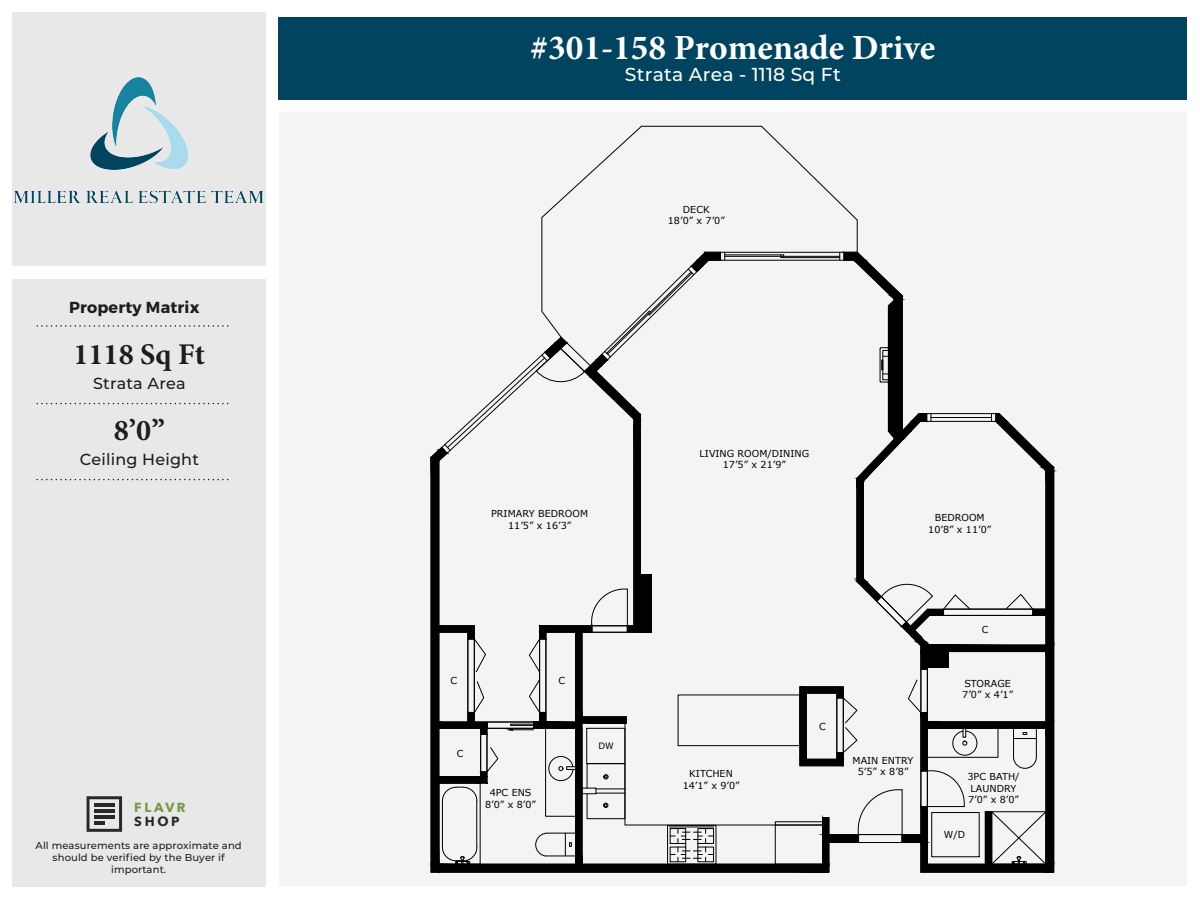
<style>
.page{position:relative;width:1200px;height:900px;background:#fff}
.page>*{position:absolute;margin:0;border:0;box-sizing:border-box;transform-origin:0 0}
.t1{font:700 35.32px "Minion Pro";color:#fff}
.t2{font:700 30.12px "Minion Pro";color:#1d1d1b}
.t3{font:500 18.76px "Montserrat";letter-spacing:.01em;color:#fff}
.t4{font:500 16px "Montserrat";letter-spacing:.01em;color:#1d1d1b}
.t5{font:700 16px "Montserrat";letter-spacing:.01em;color:#1d1d1b}
.t6{font:700 13.16px "Avenir Next";letter-spacing:.195em;color:#749843}
.t7{font:700 13.16px "Avenir Next";color:#282827}
.t8{font:500 10px/12px "Montserrat";letter-spacing:.01em;color:#1d1d1b;text-align:center}
.t9{font:9.6px/11.5px "Verdana";color:#000;text-align:center}
.t10{font:8.8px "Verdana";color:#000}
</style>
<div class="page">
<div style="left:279px;top:112px;width:908px;height:774px;background:#f4f4f4"></div>
<div style="left:12px;top:12px;width:254px;height:875px;background:#e8e8e8"></div>
<div style="left:12px;top:266px;width:267px;height:13px;background:#fff"></div>
<svg style="left:87px;top:796px;width:35px;height:36px"></svg>
<div style="left:279px;top:17px;width:908px;height:83px;background:#01445f"></div>
<img style="left:14px;top:77px;width:250px;height:126px">
<svg style="left:37px;top:325px;width:192px;height:2px"></svg>
<svg style="left:37px;top:403px;width:192px;height:1px"></svg>
<hr style="left:431px;top:872px;width:398px;height:1px;background:#000">
<hr style="left:921px;top:872px;width:133px;height:1px;background:#000">
<hr style="left:1054px;top:468px;width:1px;height:404px;background:#000">
<svg style="left:542px;top:126px;width:316px;height:126px"></svg>
<svg style="left:431px;top:252px;width:623px;height:620px"></svg>
<div style="left:928px;top:609px;width:16px;height:6px;background:#000"></div>
<div style="left:925px;top:650px;width:23px;height:18px;background:#000"></div>
<svg style="left:37px;top:479px;width:192px;height:1px"></svg>
<h3 class="t5" style="left:69px;top:297px;width:132px">Property Matrix</h3>
<h2 class="t2" style="left:74px;top:333px;width:133px">1118 Sq Ft</h2>
<h3 class="t4" style="left:93px;top:372px;width:94px">Strata Area</h3>
<h2 class="t2" style="left:114px;top:409px;width:52px">8’0”</h2>
<h3 class="t4" style="left:80px;top:448px;width:121px">Ceiling Height</h3>
<h3 class="t6" style="left:134px;top:796px;width:53px">FLAVR</h3>
<h3 class="t7" style="left:134px;top:810px;width:47px">SHOP</h3>
<p class="t8" style="left:36px;top:839px;width:208px">All measurements are approximate and should be verified by the Buyer if important.</p>
<h1 class="t1" style="left:530px;top:23px;width:407px">#301-158 Promenade Drive</h1>
<h3 class="t3" style="left:625px;top:62px;width:217px">Strata Area - 1118 Sq Ft</h3>
<p class="t9" style="left:668px;top:204px;width:58px">DECK<br>18’0” x 7’0”</p>
<p class="t9" style="left:491px;top:508px;width:98px">PRIMARY BEDROOM<br>11’5” x 16’3”</p>
<p class="t9" style="left:450px;top:675px;width:8px">C</p>
<p class="t9" style="left:558px;top:675px;width:8px">C</p>
<p class="t9" style="left:457px;top:748px;width:8px">C</p>
<p class="t9" style="left:485px;top:787px;width:52px">4PC ENS<br>8’0” x 8’0”</p>
<p class="t10" style="left:598px;top:740px;width:17px">DW</p>
<p class="t9" style="left:700px;top:448px;width:111px">LIVING ROOM/DINING<br>17’5” x 21’9”</p>
<p class="t9" style="left:928px;top:512px;width:65px">BEDROOM<br>10’8” x 11’0”</p>
<p class="t9" style="left:683px;top:768px;width:58px">KITCHEN<br>14’1” x 9’0”</p>
<p class="t9" style="left:819px;top:721px;width:8px">C</p>
<p class="t9" style="left:853px;top:755px;width:62px">MAIN ENTRY<br>5’5” x 8’8”</p>
<p class="t9" style="left:982px;top:624px;width:8px">C</p>
<p class="t9" style="left:962px;top:677px;width:52px;text-align:left">STORAGE<br>7’0” x 4’1”</p>
<p class="t9" style="left:968px;top:771px;width:54px;text-align:left">3PC BATH/<br>LAUNDRY<br>7’0” x 8’0”</p>
<p class="t9" style="left:944px;top:829px;width:23px">W/D</p>
</div>
